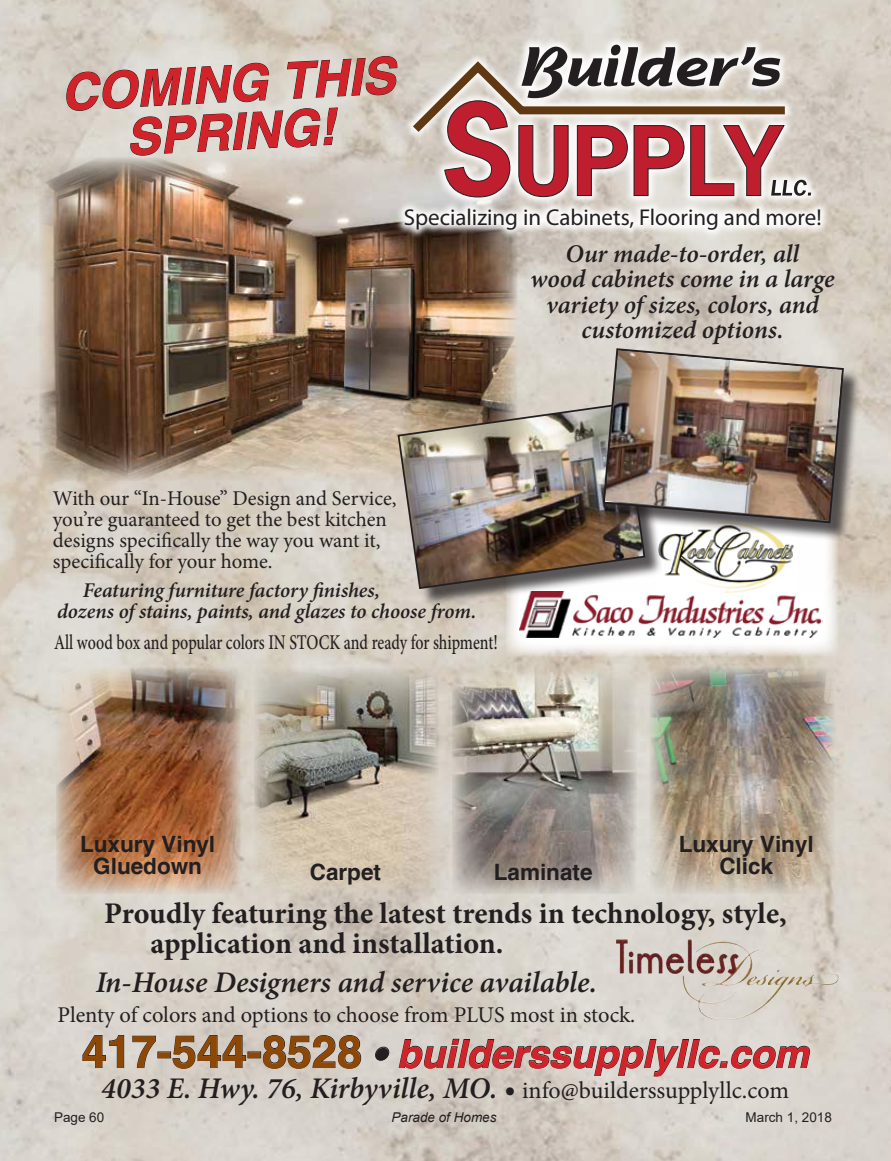
<style>
.page{position:relative;width:891px;height:1161px;background:#fff}
.page>*{position:absolute;margin:0;border:0;box-sizing:border-box;transform-origin:0 0}
.t1{font:italic 700 50.25px/48px "Helvetica";color:#d2232a;text-align:center}
.t2{font:italic 700 39px "Helvetica";color:#d2232a}
.t3{font:italic 600 30px "Minion Pro";color:#231f20}
.t4{font:700 30px/30px "Minion Pro";color:#231f20}
.t5{font:italic 600 25.5px/25.5px "Minion Pro";letter-spacing:-.005em;color:#231f20;text-align:center}
.t6{font:22.95px "Myriad Pro";color:#231f20}
.t7{font:22.5px "Minion Pro";letter-spacing:-.005em;color:#231f20}
.t8{font:700 22.5px/22.5px "Helvetica";color:#231f20;text-align:center}
.t9{font:21px/21px "Minion Pro";color:#231f20}
.t10{font:italic 600 21px/21px "Minion Pro";letter-spacing:-.005em;color:#231f20}
.t11{font:500 21px "Minion Pro";letter-spacing:-.005em;color:#231f20;scale:.76 1}
.t12{font:13.5px "Arial";color:#231f20}
.t13{font:italic 13.5px "Arial";color:#231f20}
.s1{font-style:normal;font-size:45px;color:#8e4806}
.s2{color:#231f20}
.s3{font-weight:400;font-style:normal;font-size:24px}
</style>
<div class="page">
<img style="left:0;top:0;width:891px;height:1161px">
<img style="left:39px;top:158px;width:478px;height:323px">
<div style="left:395px;top:35px;width:435px;height:204px;background:#fff;opacity:.96"></div>
<svg style="left:404px;top:45px;width:407px;height:153px;background:#bf9d99"></svg>
<svg style="left:506px;top:542px;width:332px;height:115px"></svg>
<img style="left:519px;top:591px;width:303px;height:47px">
<img style="left:663px;top:542px;width:132px;height:50px">
<div style="left:400px;top:406px;width:263px;height:201px;background:#231f20;opacity:.75"></div>
<img style="left:397px;top:402px;width:249px;height:188px">
<div style="left:606px;top:351px;width:256px;height:191px;background:#231f20;opacity:.75"></div>
<img style="left:602px;top:347px;width:243px;height:177px">
<svg style="left:66px;top:56px;width:332px;height:100px;background:#c9c5bd"></svg>
<svg style="left:82px;top:1035px;width:42px;height:33px"></svg>
<svg style="left:132px;top:1035px;width:24px;height:33px"></svg>
<div style="left:158px;top:1052px;width:13px;height:6px;border:1px solid #231f20"></div>
<svg style="left:172px;top:1035px;width:74px;height:34px;background:#b5aea7"></svg>
<div style="left:248px;top:1052px;width:13px;height:6px;border:1px solid #231f20"></div>
<svg style="left:263px;top:1035px;width:98px;height:34px;background:#b3ada7"></svg>
<svg style="left:375px;top:1046px;width:15px;height:15px"></svg>
<svg style="left:398px;top:1039px;width:413px;height:41px;background:#c1bbb5"></svg>
<img style="left:56px;top:668px;width:185px;height:226px">
<img style="left:254px;top:668px;width:185px;height:226px">
<img style="left:452px;top:668px;width:185px;height:226px">
<img style="left:650px;top:668px;width:185px;height:226px">
<img style="left:616px;top:939px;width:133px;height:45px">
<h1 class="t1" style="left:60px;top:71px;width:336px;rotate:-3deg">COMING THIS<br>SPRING!</h1>
<p class="t6" style="left:404px;top:203px;width:419px">Specializing in Cabinets, Flooring and more!</p>
<p class="t5" style="left:530px;top:241px;width:306px">Our made-to-order, all<br>wood cabinets come in a large variety of sizes, colors, and customized options.</p>
<p class="t9" style="left:53px;top:488px;width:345px">With our “In-House” Design and Service, you’re guaranteed to get the best kitchen designs specifically the way you want it, specifically for your home.</p>
<p class="t10" style="left:57px;top:579px;width:421px;text-indent:26px">Featuring furniture factory finishes,<br>dozens of stains, paints, and glazes to choose from.</p>
<p class="t11" style="left:54px;top:628px;width:585px">All wood box and popular colors IN STOCK and ready for shipment!</p>
<p class="t8" style="left:679px;top:833px;width:137px">Luxury Vinyl<br>Click</p>
<h3 class="t4" style="left:151px;top:899px;width:638px;text-indent:-46px">Proudly featuring the latest trends in technology, style, application and installation.</h3>
<h3 class="t3" style="left:96px;top:961px;width:503px">In-House Designers and service available.</h3>
<p class="t7" style="left:57px;top:1000px;width:579px">Plenty of colors and options to choose from PLUS most in stock.</p>
<p class="t8" style="left:80px;top:833px;width:137px">Luxury Vinyl<br>Gluedown</p>
<p class="t8" style="left:310px;top:862px;width:73px">Carpet</p>
<p class="t8" style="left:494px;top:862px;width:100px">Laminate</p>
<h2 class="t2" style="left:82px;top:1030px;width:728px"><span class="s1">417-544-8528</span> <span class="s2">•</span> builderssupplyllc.com</h2>
<h3 class="t3" style="left:101px;top:1067px;width:689px">4033 E. Hwy. 76, Kirbyville, MO. • <span class="s3">info@builderssupplyllc.com</span></h3>
<p class="t12" style="left:54px;top:1108px;width:52px">Page 60</p>
<p class="t13" style="left:392px;top:1109px;width:107px">Parade of Homes</p>
<p class="t12" style="left:746px;top:1108px;width:88px">March 1, 2018</p>
</div>
